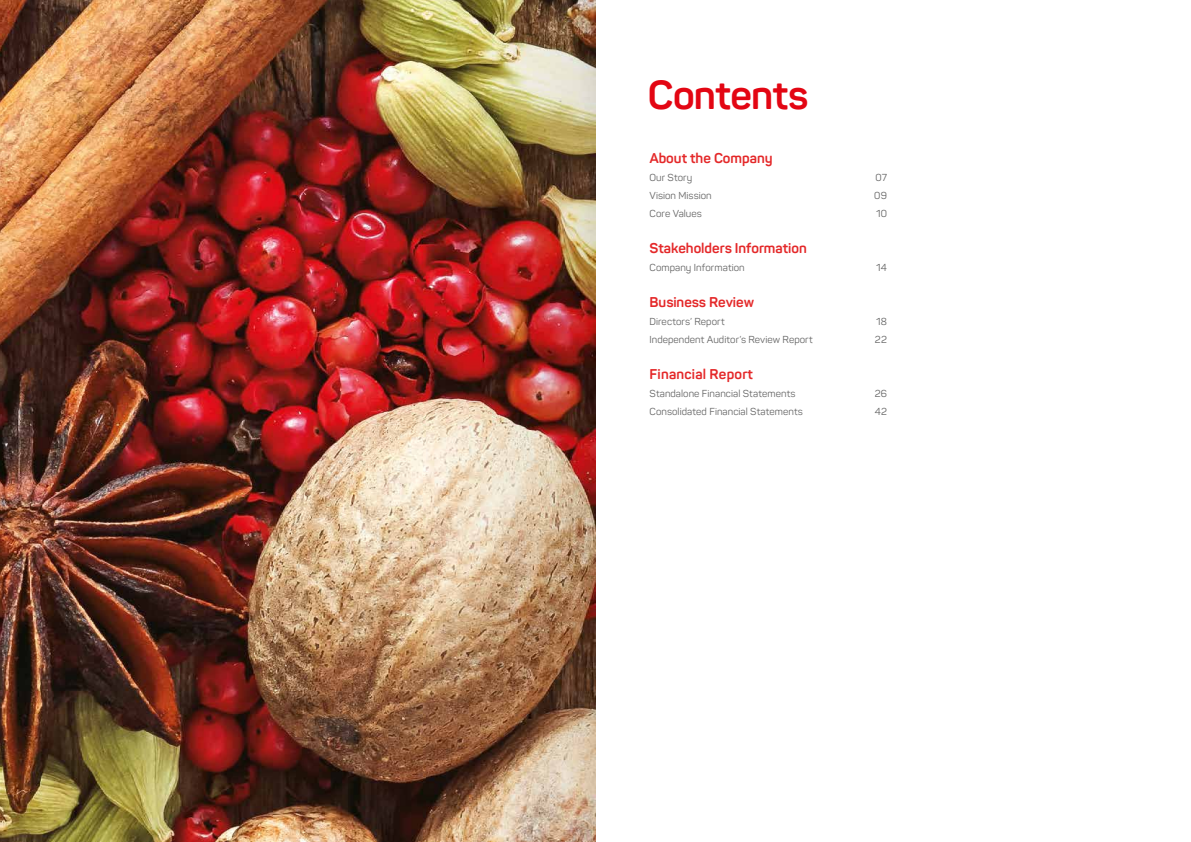
<style>
.page{position:relative;width:1191px;height:842px;background:#fff}
.page>*{position:absolute;margin:0;border:0;box-sizing:border-box;transform-origin:0 0}
.t1{font:700 40px "Panton";letter-spacing:-.015em;color:#e30613}
.t2{font:700 14px "Panton";color:#e42829}
.t3{font:10px "Panton";letter-spacing:.005em;color:#646464}
</style>
<div class="page">
<img style="left:0;top:0;width:426px;height:842px">
<img style="left:426px;top:0;width:169px;height:842px">
<h1 class="t1" style="left:648px;top:70px;width:161px">Contents</h1>
<h2 class="t2" style="left:649px;top:149px;width:124px">About the Company</h2>
<p class="t3" style="left:649px;top:171px;width:44px">Our Story</p>
<p class="t3" style="left:875px;top:171px;width:13px">07</p>
<p class="t3" style="left:649px;top:189px;width:64px">Vision Mission</p>
<p class="t3" style="left:874px;top:189px;width:14px">09</p>
<p class="t3" style="left:649px;top:207px;width:54px">Core Values</p>
<p class="t3" style="left:876px;top:207px;width:12px">10</p>
<h2 class="t2" style="left:649px;top:239px;width:159px">Stakeholders Information</h2>
<p class="t3" style="left:649px;top:261px;width:97px">Company Information</p>
<p class="t3" style="left:876px;top:261px;width:12px">14</p>
<h2 class="t2" style="left:649px;top:293px;width:106px">Business Review</h2>
<p class="t3" style="left:649px;top:315px;width:77px">Directors’ Report</p>
<p class="t3" style="left:876px;top:315px;width:12px">18</p>
<p class="t3" style="left:649px;top:333px;width:165px">Independent Auditor’s Review Report</p>
<p class="t3" style="left:875px;top:333px;width:13px">22</p>
<h2 class="t2" style="left:649px;top:365px;width:105px">Financial Report</h2>
<p class="t3" style="left:649px;top:387px;width:147px">Standalone Financial Statements</p>
<p class="t3" style="left:874px;top:387px;width:14px">26</p>
<p class="t3" style="left:649px;top:405px;width:155px">Consolidated Financial Statements</p>
<p class="t3" style="left:874px;top:405px;width:14px">42</p>
</div>
